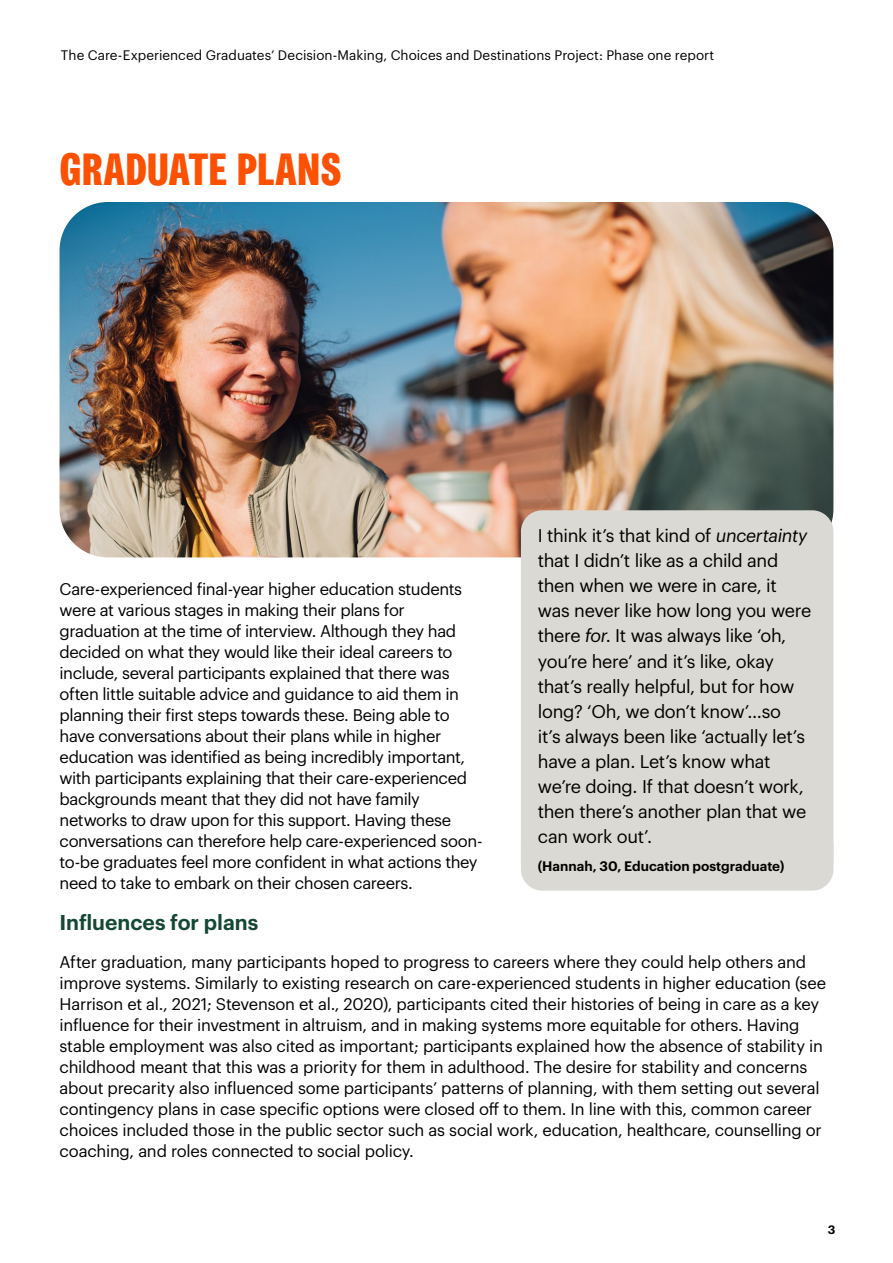
<style>
.page{position:relative;width:893px;height:1263px;background:#fff}
.page>*{position:absolute;margin:0;border:0;box-sizing:border-box;transform-origin:0 0}
.t1{font:600 condensed 45px "York Grot";letter-spacing:-.01em;color:#fd5000}
.t2{font:600 21px "Graphik";color:#144835}
.quote{font:18px/25.2px "Graphik";letter-spacing:-.02em;color:#000}
.Body{font:16.5px/21px "Graphik";letter-spacing:-.02em;color:#000}
.t3{font:13.5px "Graphik";color:#000}
.quotee{font:600 13.5px "Graphik";color:#000}
.t4{font:600 12px "Graphik";color:#000}
.s1{font-style:italic}
</style>
<div class="page">
<img style="left:60px;top:202px;width:773px;height:355px">
<div style="left:521px;top:510px;width:312px;height:333px;background:#dbd9d3"></div>
<div style="left:521px;top:843px;width:312px;height:48px;background:#dbd9d3"></div>
<p class="t3" style="left:61px;top:45px;width:655px">The Care-Experienced Graduates’ Decision-Making, Choices and Destinations Project: Phase one report</p>
<h1 class="t1" style="left:60px;top:143px;width:284px">GRADUATE PLANS</h1>
<p class="quote" style="left:538px;top:521px;width:275px">I think it’s that kind of <span class="s1">uncertainty </span>that I didn’t like as a child and then when we were in care, it was never like how long you were there <span class="s1">for</span>. It was always like ‘oh, you’re here’ and it’s like, okay that’s really helpful, but for how long? ‘Oh, we don’t know’…so<br>it’s always been like ‘actually let’s have a plan. Let’s know what we’re doing. If that doesn’t work, then there’s another plan that we can work out’.</p>
<p class="quotee" style="left:538px;top:856px;width:248px">(Hannah, 30, Education postgraduate)</p>
<p class="Body" style="left:60px;top:577px;width:425px">Care-experienced final-year higher education students were at various stages in making their plans for graduation at the time of interview. Although they had decided on what they would like their ideal careers to include, several participants explained that there was often little suitable advice and guidance to aid them in planning their first steps towards these. Being able to have conversations about their plans while in higher education was identified as being incredibly important, with participants explaining that their care-experienced backgrounds meant that they did not have family networks to draw upon for this support. Having these conversations can therefore help care-experienced soon&shy;to-be graduates feel more confident in what actions they need to take to embark on their chosen careers.</p>
<h2 class="t2" style="left:60px;top:906px;width:200px">Influences for plans</h2>
<p class="Body" style="left:60px;top:950px;width:768px">After graduation, many participants hoped to progress to careers where they could help others and improve systems. Similarly to existing research on care-experienced students in higher education (see Harrison et al., 2021; Stevenson et al., 2020), participants cited their histories of being in care as a key influence for their investment in altruism, and in making systems more equitable for others. Having stable employment was also cited as important; participants explained how the absence of stability in childhood meant that this was a priority for them in adulthood. The desire for stability and concerns about precarity also influenced some participants’ patterns of planning, with them setting out several contingency plans in case specific options were closed off to them. In line with this, common career choices included those in the public sector such as social work, education, healthcare, counselling or coaching, and roles connected to social policy.</p>
<p class="t4" style="left:828px;top:1221px;width:9px">3</p>
</div>
